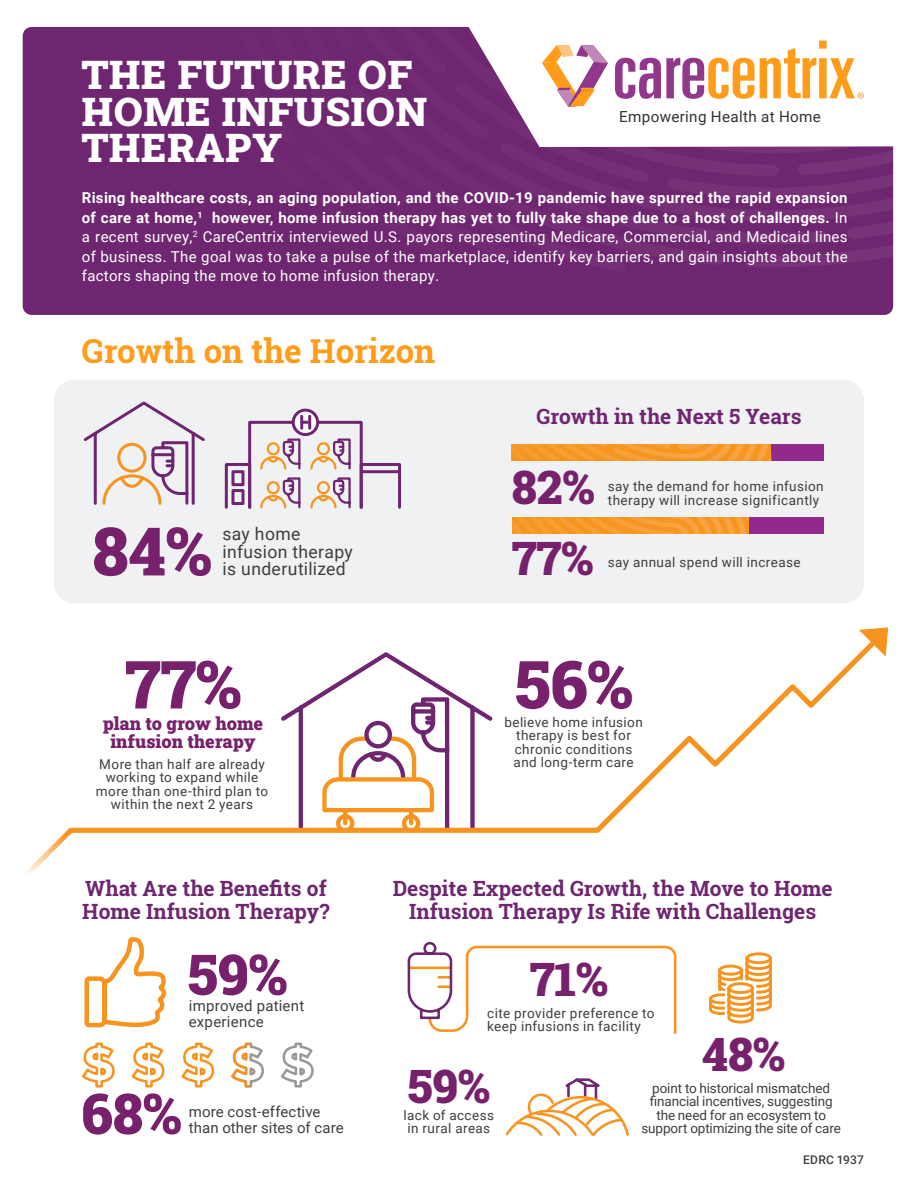
<style>
.page{position:relative;width:918px;height:1188px;background:#fff}
.page>*{position:absolute;margin:0;border:0;box-sizing:border-box;transform-origin:0 0}
.Paragraph_Style_1{font:900 66.9px "Roboto Slab";color:#77216d}
.Paragraph_Style_1-2{font:900 66.3px "Roboto Slab";color:#77216d}
.Paragraph_Style_1-3{font:900 56.25px "Roboto Slab";color:#77216d}
.Paragraph_Style_1-4{font:900 46.5px "Roboto Slab";color:#77216d}
.Paragraph_Style_4{font:900 39.6px/36.3px "Roboto Slab";letter-spacing:.02em;color:#fff}
.Paragraph_Style_4-2{font:700 33px "Roboto Slab";color:#ff9d1b}
.Paragraph_Style_4-3{font:700 21px/22.5px "Roboto Slab";color:#6f2670}
.Paragraph_Style_1-5{font:900 18px "Roboto Slab";color:#77216d}
.Paragraph_Style_4-4{font:17.55px/17.5px "Roboto";letter-spacing:.02em;color:#3e3e3f}
.t1{font:15.3px "Roboto";letter-spacing:.02em;color:#333}
.Paragraph_Style_4-5{font:15px/19.5px "Roboto";letter-spacing:.02em;color:#fff;text-align:justify}
.Paragraph_Style_4-6{font:15px/16.4px "Roboto";letter-spacing:.01em;color:#3e3e3f}
.Paragraph_Style_4-7{font:13.5px/13.5px "Roboto";letter-spacing:.025em;color:#3e3e3f}
.Paragraph_Style_4-8{font:13.5px/13.5px "Roboto";letter-spacing:-.01em;color:#3e3e3f;text-align:center}
.t2{font:500 12px "Roboto";letter-spacing:.015em;color:#3e3e3f}
.s1{font-weight:700}
</style>
<div class="page">
<svg style="left:84px;top:937px;width:83px;height:91px"></svg>
<div style="left:54px;top:380px;width:810px;height:223px;background:#f0f1f2"></div>
<div style="left:23px;top:27px;width:870px;height:288px;background:#6f2670;border-radius:9px"></div>
<svg style="left:545px;top:147px;width:348px;height:120px"></svg>
<svg style="left:468px;top:27px;width:426px;height:120px;background:#ebe1eb"></svg>
<svg style="left:542px;top:45px;width:66px;height:62px;background:#eac4b7"></svg>
<svg style="left:615px;top:41px;width:249px;height:58px;background:#eecab7"></svg>
<svg style="left:26px;top:652px;width:837px;height:223px"></svg>
<svg style="left:859px;top:627px;width:29px;height:30px"></svg>
<svg style="left:709px;top:952px;width:63px;height:72px"></svg>
<svg style="left:407px;top:941px;width:270px;height:93px"></svg>
<div style="left:248px;top:421px;width:115px;height:88px;border:3px solid #6e2670"></div>
<div style="left:225px;top:463px;width:26px;height:46px;border:3px solid #6e2670"></div>
<div style="left:360px;top:463px;width:41px;height:46px;border:3px solid #6e2670"></div>
<div style="left:231px;top:489px;width:14px;height:16px;border:3px solid #6e2670"></div>
<div style="left:231px;top:470px;width:14px;height:16px;border:3px solid #6e2670"></div>
<hr style="left:361px;top:470px;width:39px;height:3px;background:#6e2670">
<svg style="left:81px;top:400px;width:126px;height:106px"></svg>
<svg style="left:259px;top:407px;width:93px;height:103px"></svg>
<div style="left:512px;top:444px;width:311px;height:17px;background:#92298d"></div>
<svg style="left:512px;top:444px;width:259px;height:17px;background:#f89a2c"></svg>
<div style="left:512px;top:517px;width:311px;height:16px;background:#92298d"></div>
<svg style="left:512px;top:517px;width:237px;height:16px;background:#f89a2c"></svg>
<svg style="left:82px;top:1042px;width:33px;height:46px"></svg>
<svg style="left:131px;top:1042px;width:34px;height:46px"></svg>
<svg style="left:181px;top:1042px;width:34px;height:46px"></svg>
<svg style="left:231px;top:1042px;width:33px;height:46px"></svg>
<svg style="left:281px;top:1042px;width:33px;height:46px"></svg>
<svg style="left:505px;top:1078px;width:124px;height:58px"></svg>
<p class="Paragraph_Style_4" style="left:82px;top:56px;width:346px">THE FUTURE OF<br>HOME INFUSION<br>THERAPY</p>
<p class="t1" style="left:619px;top:106px;width:203px">Empowering Health at Home</p>
<p class="Paragraph_Style_4-5" style="left:82px;top:188px;width:767px"><span class="s1">Rising healthcare costs, an aging population, and the COVID-19 pandemic have spurred the rapid expansion of care at home,</span><sup>1</sup> <span class="s1">however, home infusion therapy has yet to fully take shape due to a host of challenges.</span> In a recent survey,<sup>2</sup> CareCentrix interviewed U.S. payors representing Medicare, Commercial, and Medicaid lines of business. The goal was to take a pulse of the marketplace, identify key barriers, and gain insights about the factors shaping the move to home infusion therapy.</p>
<p class="Paragraph_Style_4-2" style="left:82px;top:328px;width:355px">Growth on the Horizon</p>
<p class="Paragraph_Style_1" style="left:92px;top:505px;width:121px">84%</p>
<p class="Paragraph_Style_4-4" style="left:223px;top:524px;width:132px">say home infusion therapy</p>
<p class="Paragraph_Style_4-4" style="left:223px;top:560px;width:125px">is underutilized</p>
<p class="Paragraph_Style_4-3" style="left:537px;top:404px;width:267px">Growth in the Next 5 Years</p>
<p class="Paragraph_Style_1-4" style="left:512px;top:455px;width:84px">82%</p>
<p class="Paragraph_Style_1-4" style="left:512px;top:526px;width:83px">77%</p>
<p class="Paragraph_Style_4-7" style="left:608px;top:479px;width:217px">say the demand for home infusion</p>
<p class="Paragraph_Style_4-7" style="left:608px;top:493px;width:213px">therapy will increase significantly</p>
<p class="Paragraph_Style_4-7" style="left:608px;top:555px;width:194px">say annual spend will increase</p>
<p class="Paragraph_Style_1-2" style="left:125px;top:639px;width:118px">77%</p>
<p class="Paragraph_Style_1-2" style="left:515px;top:639px;width:120px">56%</p>
<p class="Paragraph_Style_1-5" style="left:110px;top:729px;width:147px">infusion therapy</p>
<p class="Paragraph_Style_1-5" style="left:103px;top:711px;width:162px">plan to grow home</p>
<p class="Paragraph_Style_4-7" style="left:504px;top:715px;width:140px;text-align:center">believe home infusion therapy is best for chronic conditions</p>
<p class="Paragraph_Style_4-7" style="left:99px;top:757px;width:167px">More than half are already</p>
<p class="Paragraph_Style_4-7" style="left:514px;top:755px;width:121px">and long-term care</p>
<p class="Paragraph_Style_4-7" style="left:96px;top:770px;width:174px;text-align:center">working to expand while more than one-third plan to within the next 2 years</p>
<p class="Paragraph_Style_4-3" style="left:82px;top:877px;width:249px">What Are the Benefits of<br>Home Infusion Therapy?</p>
<p class="Paragraph_Style_4-3" style="left:393px;top:877px;width:442px;text-align:center">Despite Expected Growth, the Move to Home<br>Infusion Therapy Is Rife with Challenges</p>
<p class="Paragraph_Style_1-3" style="left:187px;top:936px;width:102px">59%</p>
<p class="Paragraph_Style_4-6" style="left:189px;top:997px;width:117px">improved patient experience</p>
<p class="Paragraph_Style_1-3" style="left:81px;top:1075px;width:102px">68%</p>
<p class="Paragraph_Style_4-6" style="left:189px;top:1103px;width:156px">more cost-effective than other sites of care</p>
<p class="Paragraph_Style_1-4" style="left:530px;top:948px;width:80px">71%</p>
<p class="Paragraph_Style_4-7" style="left:487px;top:1006px;width:169px">cite provider preference to keep infusions in facility</p>
<p class="Paragraph_Style_1-4" style="left:407px;top:1055px;width:84px">59%</p>
<p class="Paragraph_Style_4-7" style="left:404px;top:1108px;width:92px">lack of access in rural areas</p>
<p class="Paragraph_Style_1-4" style="left:702px;top:1022px;width:85px">48%</p>
<p class="Paragraph_Style_4-8" style="left:641px;top:1080px;width:201px">point to historical mismatched financial incentives, suggesting the need for an ecosystem to support optimizing the site of care</p>
<p class="t2" style="left:803px;top:1151px;width:62px">EDRC 1937</p>
</div>
